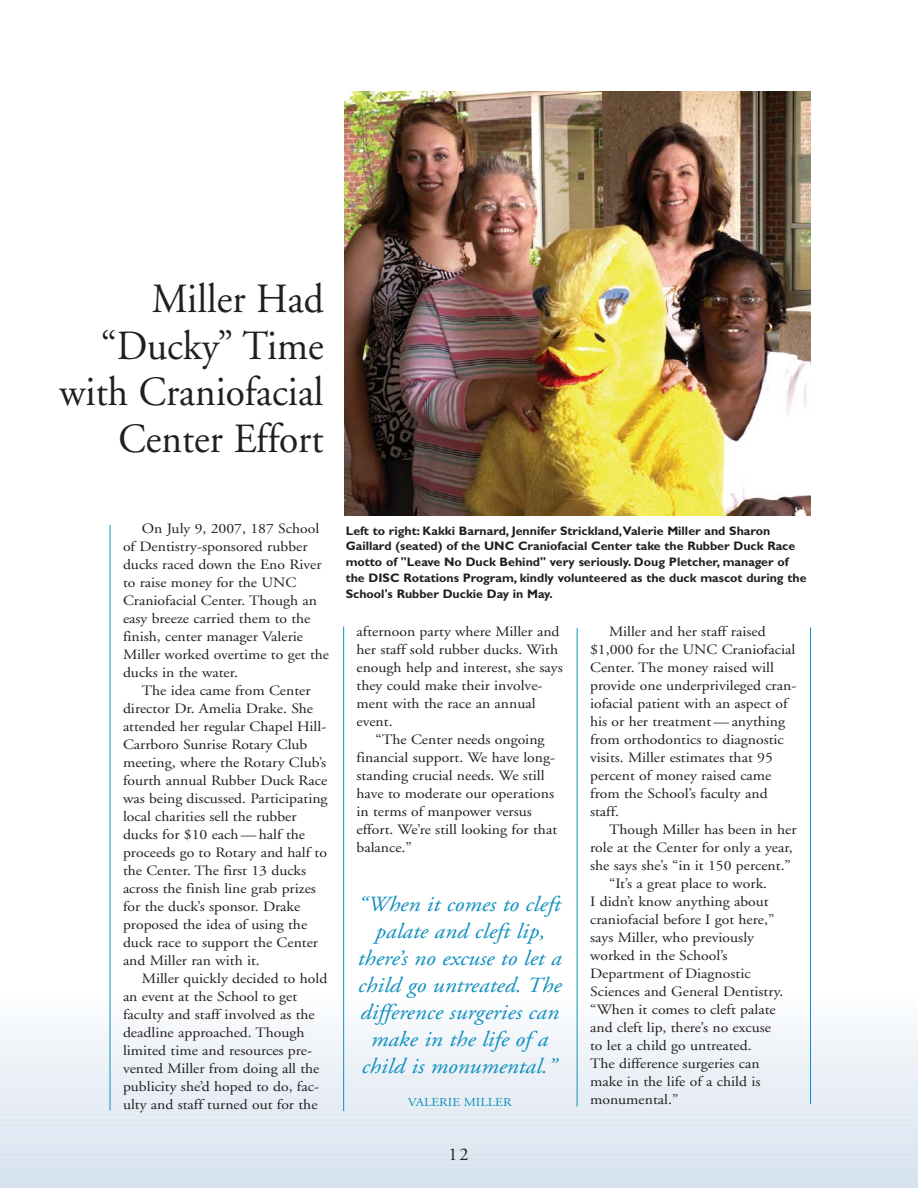
<style>
.page{position:relative;width:918px;height:1188px;background:#fff}
.page>*{position:absolute;margin:0;border:0;box-sizing:border-box;transform-origin:0 0}
.t1{font:41.4px/46.5px "Adobe Garamond";color:#231f20;text-align:right;scale:.95 1}
.t2{font:italic 21.6px/27px "Adobe Garamond";color:#1090c0;text-align:center;scale:1.1 1}
.t3{font:18px "Adobe Garamond";color:#231f20}
.t4{font:14.25px/18px "Adobe Garamond";color:#231f20;scale:1.1 1}
.t5{font:700 12.3px/15.8px "Gill Sans";color:#231f20}
.t6{font:12.15px "Adobe Garamond";color:#1090c0;scale:1.1 1}
</style>
<div class="page">
<div style="left:0;top:1180px;width:918px;height:8px;background:#d5e2ee"></div>
<div style="left:0;top:1170px;width:918px;height:11px;background:#d7e4f0"></div>
<div style="left:0;top:1160px;width:918px;height:11px;background:#d9e4f0"></div>
<div style="left:0;top:1150px;width:918px;height:11px;background:#dbe6f0"></div>
<div style="left:0;top:1140px;width:918px;height:11px;background:#dde7f1"></div>
<div style="left:0;top:1130px;width:918px;height:10px;background:#dfe9f3"></div>
<div style="left:0;top:1120px;width:918px;height:10px;background:#e1e9f3"></div>
<div style="left:0;top:1110px;width:918px;height:10px;background:#e3ebf3"></div>
<div style="left:0;top:1099px;width:918px;height:11px;background:#e5ecf4"></div>
<div style="left:0;top:1089px;width:918px;height:11px;background:#e7eef6"></div>
<div style="left:0;top:1079px;width:918px;height:11px;background:#e9eff6"></div>
<div style="left:0;top:1069px;width:918px;height:11px;background:#ebf0f7"></div>
<div style="left:0;top:1059px;width:918px;height:11px;background:#edf2f7"></div>
<div style="left:0;top:1049px;width:918px;height:11px;background:#eff4f9"></div>
<div style="left:0;top:1039px;width:918px;height:11px;background:#f1f5f9"></div>
<div style="left:0;top:1029px;width:918px;height:11px;background:#f4f7fa"></div>
<div style="left:0;top:1019px;width:918px;height:11px;background:#f6f9fb"></div>
<div style="left:0;top:1009px;width:918px;height:11px;background:#f8fbfe"></div>
<div style="left:0;top:999px;width:918px;height:11px;background:#fbfcfe"></div>
<img style="left:344px;top:92px;width:467px;height:423px">
<hr style="left:577px;top:628px;width:1px;height:478px;background:#1090c0">
<hr style="left:110px;top:525px;width:1px;height:585px;background:#1090c0">
<hr style="left:810px;top:627px;width:1px;height:477px;background:#1090c0">
<hr style="left:343px;top:627px;width:1px;height:484px;background:#1090c0">
<h1 class="t1" style="left:60px;top:280px;width:280px">Miller Had “Ducky” Time with Craniofacial<br>Center Effort</h1>
<p class="t4" style="left:123px;top:521px;width:189px;text-indent:19px">On July 9, 2007, 187 School of Dentistry-sponsored rubber ducks raced down the Eno River to raise money for the UNC<br>Craniofacial Center. Though an easy breeze carried them to the finish, center manager Valerie<br>Miller worked overtime to get the ducks in the water.</p>
<p class="t4" style="left:123px;top:683px;width:187px;text-indent:19px">The idea came from Center director Dr. Amelia Drake. She attended her regular Chapel Hill-<br>Carrboro Sunrise Rotary Club meeting, where the Rotary Club’s fourth annual Rubber Duck Race was being discussed. Participating local charities sell the rubber ducks for $10 each — half the proceeds go to Rotary and half to the Center. The first 13 ducks across the finish line grab prizes for the duck’s sponsor. Drake proposed the idea of using the duck race to support the Center and Miller ran with it.</p>
<p class="t4" style="left:123px;top:971px;width:187px;text-indent:19px">Miller quickly decided to hold an event at the School to get faculty and staff involved as the deadline approached. Though limited time and resources pre&shy;vented Miller from doing all the publicity she’d hoped to do, fac&shy;ulty and staff turned out for the</p>
<p class="t5" style="left:346px;top:524px;width:462px">Left to right: Kakki Barnard, Jennifer Strickland,Valerie Miller and Sharon Gaillard (seated) of the UNC Craniofacial Center take the Rubber Duck Race motto of "Leave No Duck Behind" very seriously. Doug Pletcher, manager of the DISC Rotations Program, kindly volunteered as the duck mascot during the School's Rubber Duckie Day in May.</p>
<p class="t4" style="left:357px;top:624px;width:189px">afternoon party where Miller and her staff sold rubber ducks. With enough help and interest, she says they could make their involve&shy;ment with the race an annual event.</p>
<p class="t4" style="left:357px;top:732px;width:184px;text-indent:19px">“The Center needs ongoing financial support. We have long&shy;standing crucial needs. We still have to moderate our operations in terms of manpower versus effort. We’re still looking for that balance.”</p>
<h2 class="t2" style="left:357px;top:893px;width:187px">“When it comes to cleft palate and cleft lip, there’s no excuse to let a child go untreated. The difference surgeries can make in the life of a child is monumental.”</h2>
<p class="t6" style="left:408px;top:1097px;width:96px">VALERIE MILLER</p>
<p class="t3" style="left:449px;top:1147px;width:21px">12</p>
<p class="t4" style="left:590px;top:624px;width:189px;text-indent:19px">Miller and her staff raised $1,000 for the UNC Craniofacial<br>Center. The money raised will provide one underprivileged cran&shy;iofacial patient with an aspect of his or her treatment — anything from orthodontics to diagnostic visits. Miller estimates that 95 percent of money raised came from the School’s faculty and staff.</p>
<p class="t4" style="left:609px;top:822px;width:172px">Though Miller has been in her</p>
<p class="t4" style="left:590px;top:840px;width:186px">role at the Center for only a year,</p>
<p class="t4" style="left:590px;top:858px;width:184px">she says she’s “in it 150 percent.”</p>
<p class="t4" style="left:609px;top:876px;width:145px">“It’s a great place to work.</p>
<p class="t4" style="left:590px;top:894px;width:164px">I didn’t know anything about</p>
<p class="t4" style="left:590px;top:912px;width:169px">craniofacial before I got here,”</p>
<p class="t4" style="left:590px;top:930px;width:151px">says Miller, who previously</p>
<p class="t4" style="left:590px;top:948px;width:126px">worked in the School’s</p>
<p class="t4" style="left:590px;top:966px;width:147px">Department of Diagnostic</p>
<p class="t4" style="left:590px;top:984px;width:177px">Sciences and General Dentistry.</p>
<p class="t4" style="left:590px;top:1002px;width:170px">“When it comes to cleft palate</p>
<p class="t4" style="left:590px;top:1020px;width:166px">and cleft lip, there’s no excuse</p>
<p class="t4" style="left:590px;top:1038px;width:148px">to let a child go untreated.</p>
<p class="t4" style="left:590px;top:1056px;width:156px">The difference surgeries can</p>
<p class="t4" style="left:590px;top:1074px;width:156px">make in the life of a child is</p>
<p class="t4" style="left:590px;top:1092px;width:82px">monumental.”</p>
</div>
